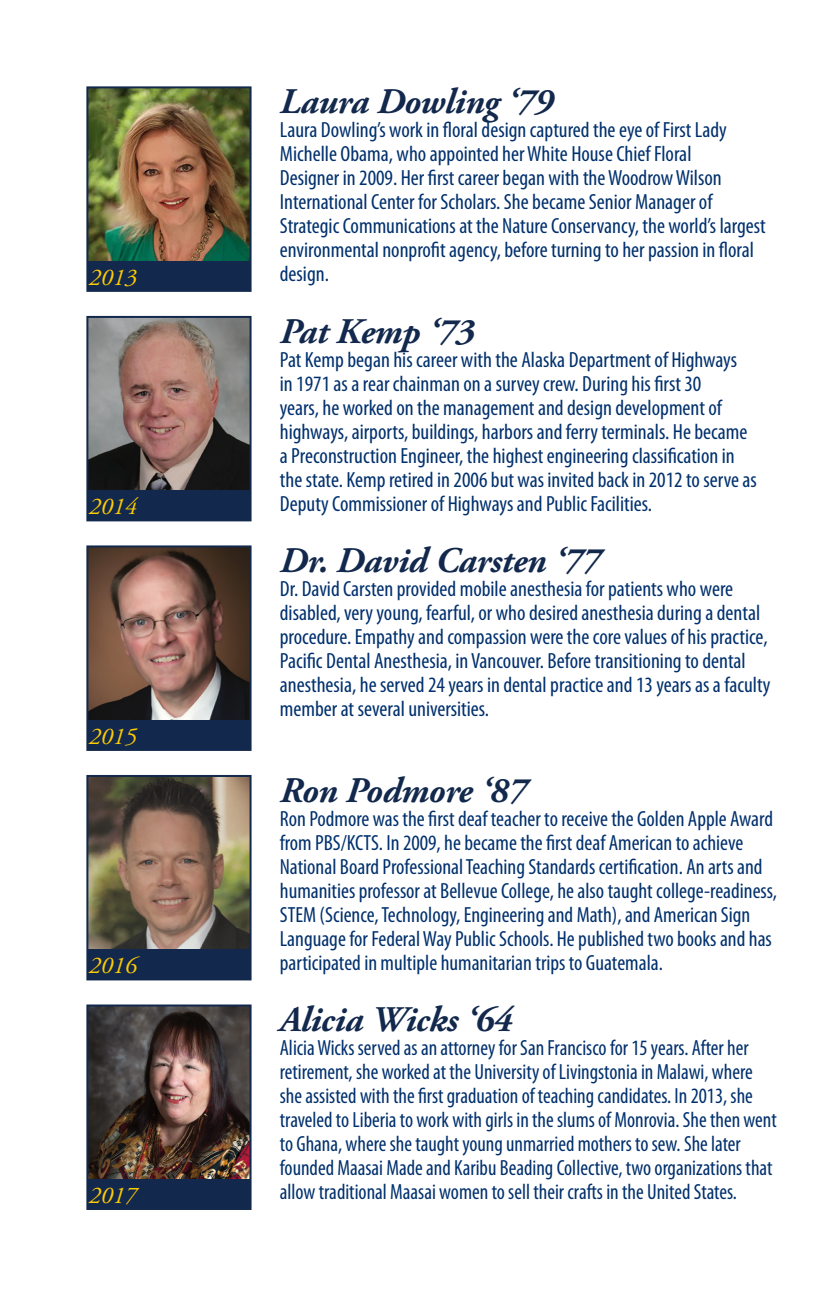
<style>
.page{position:relative;width:828px;height:1296px;background:#fff}
.page>*{position:absolute;margin:0;border:0;box-sizing:border-box;transform-origin:0 0}
.t1{font:italic 700 36px "Adobe Garamond Pro";letter-spacing:-.01em;color:#12284c}
.t2{font:italic 24px "Adobe Garamond Pro";color:#fc0}
.dates{font:condensed 22px/24px "Myriad Pro";color:#00306d}
.dates-2{font:condensed 22px/24px "Myriad Pro";color:#00306d;scale:.96 1}
</style>
<div class="page">
<img style="left:89px;top:89px;width:160px;height:172px">
<div style="left:86px;top:86px;width:166px;height:206px;border:2px solid #12284c"></div>
<div style="left:88px;top:261px;width:162px;height:30px;background:#12284c"></div>
<img style="left:89px;top:548px;width:160px;height:172px">
<div style="left:86px;top:545px;width:166px;height:206px;border:2px solid #12284c"></div>
<div style="left:88px;top:720px;width:162px;height:30px;background:#12284c"></div>
<img style="left:89px;top:319px;width:160px;height:172px">
<div style="left:86px;top:316px;width:166px;height:205px;border:2px solid #12284c"></div>
<div style="left:88px;top:491px;width:162px;height:29px;background:#12284c"></div>
<img style="left:89px;top:778px;width:160px;height:172px">
<div style="left:86px;top:775px;width:166px;height:205px;border:2px solid #12284c"></div>
<div style="left:88px;top:950px;width:162px;height:29px;background:#12284c"></div>
<img style="left:89px;top:1007px;width:160px;height:172px">
<div style="left:86px;top:1004px;width:166px;height:206px;border:2px solid #12284c"></div>
<div style="left:88px;top:1179px;width:162px;height:30px;background:#12284c"></div>
<p class="t1" style="left:280px;top:81px;width:275px">Laura Dowling ‘79</p>
<p class="dates" style="left:280px;top:117px;width:487px">Laura Dowling’s work in floral design captured the eye of First Lady Michelle Obama, who appointed her White House Chief Floral<br>Designer in 2009. Her first career began with the Woodrow Wilson International Center for Scholars. She became Senior Manager of Strategic Communications at the Nature Conservancy, the world’s largest environmental nonprofit agency, before turning to her passion in floral</p>
<p class="t2" style="left:89px;top:263px;width:49px">2013</p>
<p class="dates" style="left:280px;top:261px;width:51px">design.</p>
<p class="t1" style="left:280px;top:310px;width:196px">Pat Kemp ‘73</p>
<p class="dates" style="left:280px;top:347px;width:479px">Pat Kemp began his career with the Alaska Department of Highways<br>in 1971 as a rear chainman on a survey crew. During his first 30<br>years, he worked on the management and design development of highways, airports, buildings, harbors and ferry terminals. He became a Preconstruction Engineer, the highest engineering classification in the state. Kemp retired in 2006 but was invited back in 2012 to serve as</p>
<p class="t2" style="left:89px;top:492px;width:49px">2014</p>
<p class="dates" style="left:280px;top:491px;width:374px">Deputy Commissioner of Highways and Public Facilities.</p>
<p class="t2" style="left:89px;top:722px;width:49px">2015</p>
<p class="t1" style="left:280px;top:540px;width:322px">Dr. David Carsten ‘77</p>
<p class="dates" style="left:280px;top:577px;width:492px">Dr. David Carsten provided mobile anesthesia for patients who were disabled, very young, fearful, or who desired anesthesia during a dental procedure. Empathy and compassion were the core values of his practice, Pacific Dental Anesthesia, in Vancouver. Before transitioning to dental anesthesia, he served 24 years in dental practice and 13 years as a faculty member at several universities.</p>
<p class="t1" style="left:280px;top:769px;width:248px">Ron Podmore ‘87</p>
<p class="dates" style="left:280px;top:806px;width:499px">Ron Podmore was the first deaf teacher to receive the Golden Apple Award from PBS/KCTS. In 2009, he became the first deaf American to achieve National Board Professional Teaching Standards certification. An arts and humanities professor at Bellevue College, he also taught college-readiness, STEM (Science, Technology, Engineering and Math), and American Sign Language for Federal Way Public Schools. He published two books and has</p>
<p class="t2" style="left:89px;top:951px;width:49px">2016</p>
<p class="dates" style="left:280px;top:950px;width:385px">participated in multiple humanitarian trips to Guatemala.</p>
<p class="t1" style="left:280px;top:999px;width:234px">Alicia Wicks ‘64</p>
<p class="dates-2" style="left:280px;top:1036px;width:519px">Alicia Wicks served as an attorney for San Francisco for 15 years. After her retirement, she worked at the University of Livingstonia in Malawi, where she assisted with the first graduation of teaching candidates. In 2013, she traveled to Liberia to work with girls in the slums of Monrovia. She then went to Ghana, where she taught young unmarried mothers to sew. She later founded Maasai Made and Karibu Beading Collective, two organizations that</p>
<p class="t2" style="left:89px;top:1181px;width:49px">2017</p>
<p class="dates-2" style="left:280px;top:1180px;width:478px">allow traditional Maasai women to sell their crafts in the United States.</p>
</div>
